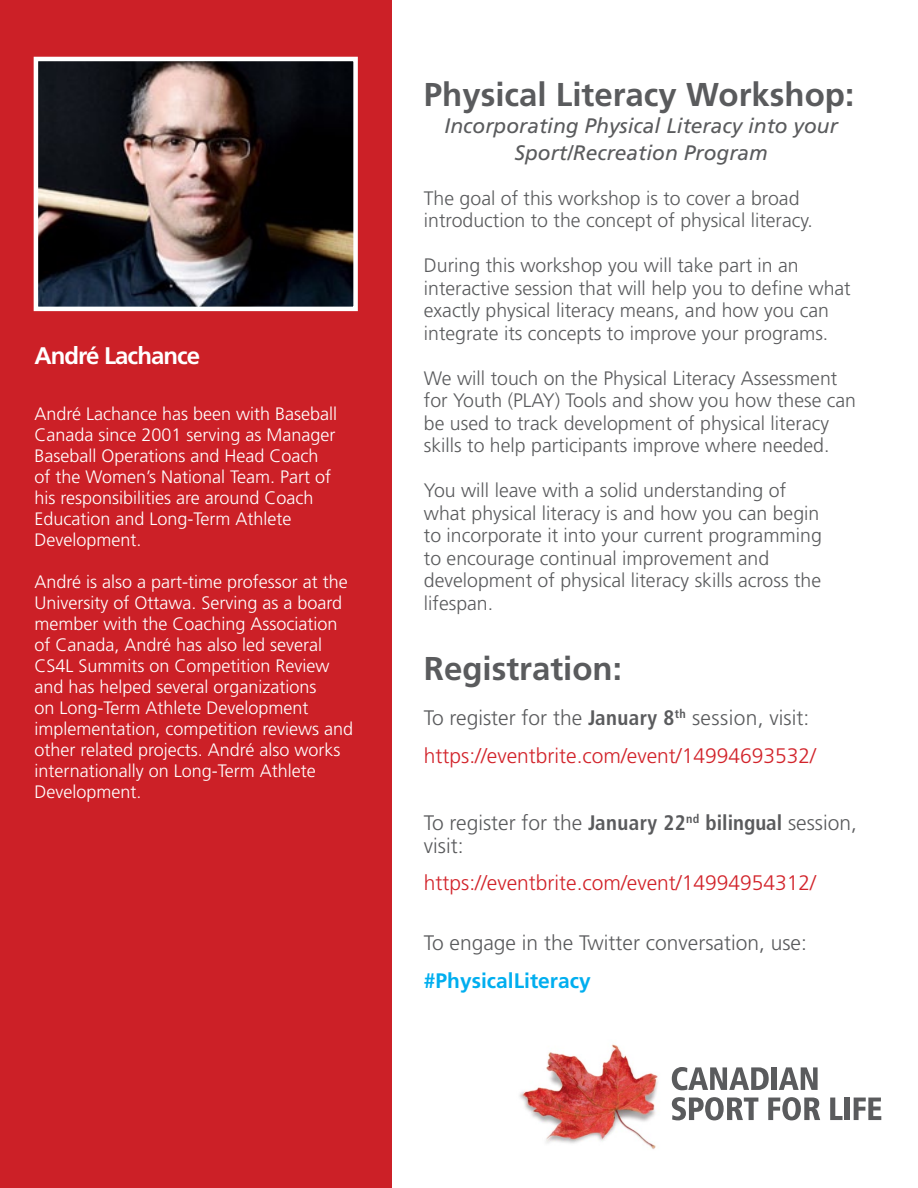
<style>
.page{position:relative;width:918px;height:1188px;background:#fff}
.page>*{position:absolute;margin:0;border:0;box-sizing:border-box;transform-origin:0 0}
.t1{font:700 33px "Frutiger LT Std";color:#5a5b5d}
.t2{font:700 24px "Frutiger LT Std";letter-spacing:-.04em;color:#fff}
.t3{font:300 21px/37.5px "Frutiger LT Std";color:#d2232a}
.t4{font:300 21px/22.5px "Frutiger LT Std";color:#5a5b5d}
.t5{font:italic 21px/27px "Frutiger LT Std";color:#5a5b5d;text-align:center}
.t6{font:700 21px "Frutiger LT Std";color:#00aeef}
.t7{font:300 19.5px/22.5px "Frutiger LT Std";color:#5a5b5d}
.t8{font:300 18px/21px "Frutiger LT Std";color:#fff}
.s1{color:#5a5b5d}
.s2{font-weight:700;font-stretch:condensed;color:#5a5b5d}
.s3{font-weight:700;font-stretch:condensed}
</style>
<div class="page">
<div style="left:0;top:0;width:392px;height:1188px;background:#cc2027"></div>
<img style="left:39px;top:62px;width:314px;height:244px">
<div style="left:34px;top:57px;width:324px;height:254px;border:4px solid #fff"></div>
<img style="left:519px;top:1044px;width:139px;height:106px">
<svg style="left:672px;top:1067px;width:97px;height:23px"></svg>
<div style="left:772px;top:1067px;width:5px;height:23px;background:#5a5b5d"></div>
<svg style="left:779px;top:1067px;width:39px;height:23px"></svg>
<svg style="left:672px;top:1097px;width:86px;height:23px"></svg>
<svg style="left:768px;top:1097px;width:52px;height:23px"></svg>
<svg style="left:830px;top:1098px;width:13px;height:22px"></svg>
<div style="left:845px;top:1098px;width:5px;height:22px;background:#5a5b5d"></div>
<svg style="left:854px;top:1098px;width:27px;height:22px"></svg>
<p class="t2" style="left:34px;top:341px;width:167px">André Lachance</p>
<p class="t8" style="left:34px;top:403px;width:304px">André Lachance has been with Baseball Canada since 2001 serving as Manager Baseball Operations and Head Coach of the Women’s National Team. Part of his responsibilities are around Coach Education and Long-Term Athlete Development.</p>
<p class="t8" style="left:34px;top:571px;width:320px">André is also a part-time professor at the University of Ottawa. Serving as a board member with the Coaching Association of Canada, André has also led several CS4L Summits on Competition Review and has helped several organizations<br>on Long-Term Athlete Development implementation, competition reviews and other related projects. André also works internationally on Long-Term Athlete Development.</p>
<h1 class="t1" style="left:424px;top:75px;width:432px">Physical Literacy Workshop:</h1>
<p class="t5" style="left:445px;top:112px;width:395px">Incorporating Physical Literacy into your<br>Sport/Recreation Program</p>
<p class="t7" style="left:424px;top:187px;width:390px">The goal of this workshop is to cover a broad introduction to the concept of physical literacy.</p>
<p class="t7" style="left:424px;top:255px;width:428px">During this workshop you will take part in an interactive session that will help you to define what exactly physical literacy means, and how you can integrate its concepts to improve your programs.</p>
<p class="t7" style="left:424px;top:367px;width:434px">We will touch on the Physical Literacy Assessment for Youth (PLAY) Tools and show you how these can be used to track development of physical literacy skills to help participants improve where needed.</p>
<p class="t7" style="left:424px;top:480px;width:399px">You will leave with a solid understanding of what physical literacy is and how you can begin to incorporate it into your current programming to encourage continual improvement and development of physical literacy skills across the lifespan.</p>
<h1 class="t1" style="left:424px;top:649px;width:200px">Registration:</h1>
<p class="t3" style="left:424px;top:699px;width:394px"><span class="s1">To register for the</span> <span class="s2">January 8</span><sup>th</sup> <span class="s1">session, visit: </span>https://eventbrite.com/event/14994693532/</p>
<p class="t4" style="left:424px;top:812px;width:435px">To register for the <span class="s3">January 22</span><sup>nd</sup> <span class="s3">bilingual</span> session, visit:</p>
<p class="t3" style="left:424px;top:864px;width:394px">https://eventbrite.com/event/14994954312/</p>
<p class="t4" style="left:424px;top:932px;width:384px">To engage in the Twitter conversation, use:</p>
<p class="t6" style="left:424px;top:968px;width:168px">#PhysicalLiteracy</p>
</div>
